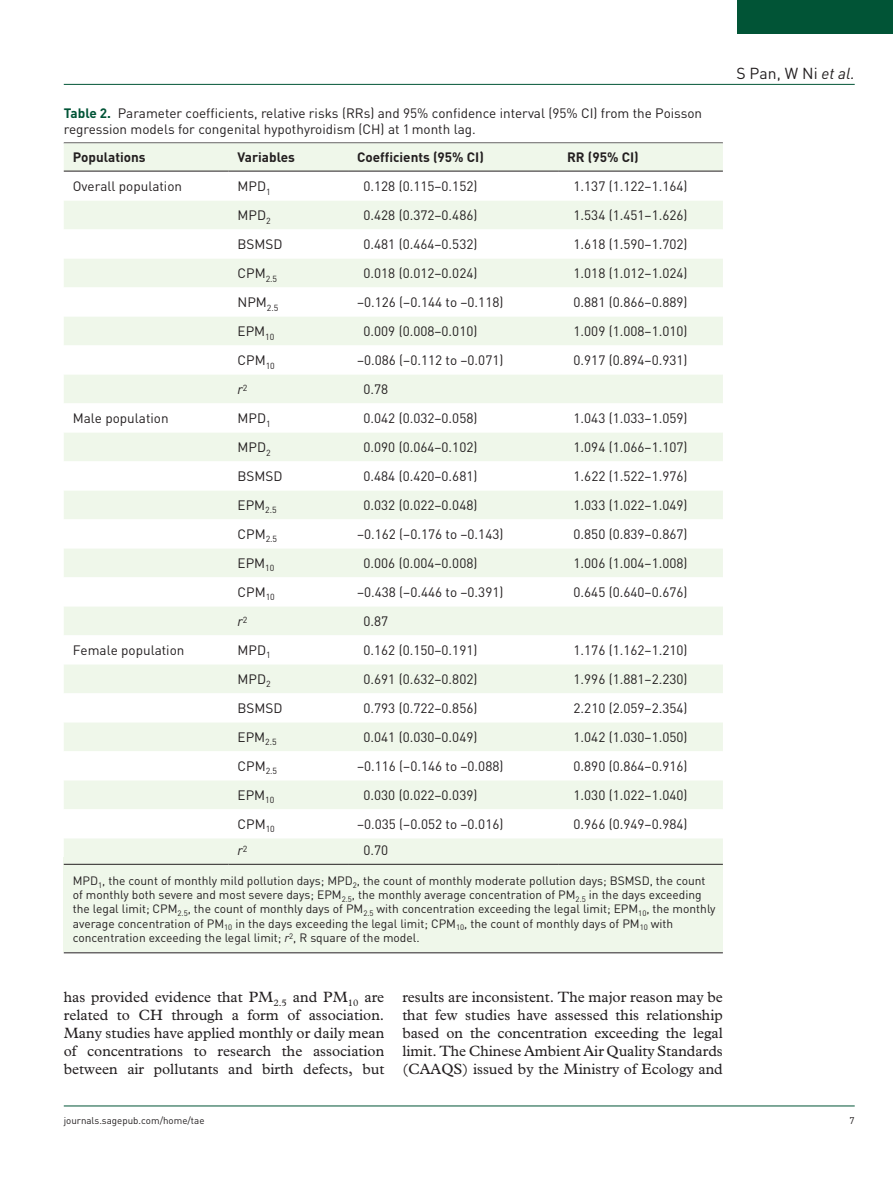
<style>
.page{position:relative;width:893px;height:1191px;background:#fff}
.page>*{position:absolute;margin:0;border:0;box-sizing:border-box;transform-origin:0 0}
.t1{font:15.75px "DIN";color:#231f20}
.t2{font:15px/18px "Plantin Std";color:#231f20;text-align:justify}
.t3{font:13.5px/15.8px "DIN";color:#231f20}
.t4{font:700 13.5px "DIN";color:#231f20}
.t5{font:italic 13.5px "DIN";color:#231f20}
.t6{font:12px/14.2px "DIN";color:#231f20}
.t7{font:9.75px "DIN";color:#231f20}
.s1{font-weight:700;color:#015436}
.s2{font-style:italic}
</style>
<div class="page">
<hr style="left:64px;top:84px;width:791px;height:1px;background:#015436">
<hr style="left:64px;top:1105px;width:791px;height:1px;background:#015436">
<div style="left:738px;top:0;width:155px;height:34px;background:#015436"></div>
<div style="left:64px;top:857px;width:659px;height:94px;background:#eff7ea"></div>
<hr style="left:64px;top:952px;width:659px;height:1px;background:#231f20">
<svg style="left:64px;top:143px;width:659px;height:721px;background:#ecf4e7"></svg>
<svg style="left:64px;top:172px;width:659px;height:666px"></svg>
<hr style="left:64px;top:171px;width:165px;height:1px;background:#231f20">
<hr style="left:229px;top:171px;width:119px;height:1px;background:#231f20">
<hr style="left:348px;top:171px;width:210px;height:1px;background:#231f20">
<hr style="left:558px;top:171px;width:165px;height:1px;background:#231f20">
<hr style="left:64px;top:864px;width:165px;height:1px;background:#231f20">
<hr style="left:229px;top:864px;width:119px;height:1px;background:#231f20">
<hr style="left:348px;top:864px;width:210px;height:1px;background:#231f20">
<hr style="left:558px;top:864px;width:165px;height:1px;background:#231f20">
<p class="t3" style="left:64px;top:105px;width:640px"><span class="s1">Table 2.</span> Parameter coefficients, relative risks (RRs) and 95% confidence interval (95% CI) from the Poisson regression models for congenital hypothyroidism (CH) at 1month lag.</p>
<p class="t4" style="left:73px;top:148px;width:74px">Populations</p>
<p class="t4" style="left:238px;top:148px;width:59px">Variables</p>
<p class="t4" style="left:357px;top:148px;width:128px">Coefficients (95% CI)</p>
<p class="t4" style="left:567px;top:148px;width:73px">RR (95% CI)</p>
<p class="t3" style="left:73px;top:178px;width:111px">Overall population</p>
<p class="t3" style="left:238px;top:178px;width:35px">MPD<sub>1</sub></p>
<p class="t3" style="left:363px;top:178px;width:115px">0.128 (0.115–0.152)</p>
<p class="t3" style="left:574px;top:178px;width:115px">1.137 (1.122–1.164)</p>
<p class="t3" style="left:238px;top:207px;width:35px">MPD<sub>2</sub></p>
<p class="t3" style="left:363px;top:207px;width:115px">0.428 (0.372–0.486)</p>
<p class="t3" style="left:574px;top:207px;width:115px">1.534 (1.451–1.626)</p>
<p class="t3" style="left:238px;top:236px;width:46px">BSMSD</p>
<p class="t3" style="left:363px;top:236px;width:115px">0.481 (0.464–0.532)</p>
<p class="t3" style="left:574px;top:236px;width:115px">1.618 (1.590–1.702)</p>
<p class="t3" style="left:238px;top:265px;width:41px">CPM<sub>2.5</sub></p>
<p class="t3" style="left:363px;top:265px;width:115px">0.018 (0.012–0.024)</p>
<p class="t3" style="left:574px;top:265px;width:115px">1.018 (1.012–1.024)</p>
<p class="t3" style="left:238px;top:294px;width:42px">NPM<sub>2.5</sub></p>
<p class="t3" style="left:357px;top:294px;width:148px">–0.126 (–0.144 to –0.118)</p>
<p class="t3" style="left:574px;top:294px;width:115px">0.881 (0.866–0.889)</p>
<p class="t3" style="left:238px;top:323px;width:38px">EPM<sub>10</sub></p>
<p class="t3" style="left:363px;top:323px;width:115px">0.009 (0.008–0.010)</p>
<p class="t3" style="left:574px;top:323px;width:115px">1.009 (1.008–1.010)</p>
<p class="t3" style="left:238px;top:352px;width:39px">CPM<sub>10</sub></p>
<p class="t3" style="left:357px;top:352px;width:148px">–0.086 (–0.112 to –0.071)</p>
<p class="t3" style="left:574px;top:352px;width:115px">0.917 (0.894–0.931)</p>
<p class="t5" style="left:238px;top:381px;width:11px">r<sup>2</sup></p>
<p class="t3" style="left:363px;top:381px;width:26px">0.78</p>
<p class="t3" style="left:73px;top:410px;width:97px">Male population</p>
<p class="t3" style="left:238px;top:410px;width:35px">MPD<sub>1</sub></p>
<p class="t3" style="left:363px;top:410px;width:115px">0.042 (0.032–0.058)</p>
<p class="t3" style="left:574px;top:410px;width:115px">1.043 (1.033–1.059)</p>
<p class="t3" style="left:238px;top:439px;width:35px">MPD<sub>2</sub></p>
<p class="t3" style="left:363px;top:439px;width:115px">0.090 (0.064–0.102)</p>
<p class="t3" style="left:574px;top:439px;width:115px">1.094 (1.066–1.107)</p>
<p class="t3" style="left:238px;top:468px;width:46px">BSMSD</p>
<p class="t3" style="left:363px;top:468px;width:115px">0.484 (0.420–0.681)</p>
<p class="t3" style="left:574px;top:468px;width:115px">1.622 (1.522–1.976)</p>
<p class="t3" style="left:238px;top:497px;width:41px">EPM<sub>2.5</sub></p>
<p class="t3" style="left:363px;top:497px;width:115px">0.032 (0.022–0.048)</p>
<p class="t3" style="left:574px;top:497px;width:115px">1.033 (1.022–1.049)</p>
<p class="t3" style="left:238px;top:526px;width:41px">CPM<sub>2.5</sub></p>
<p class="t3" style="left:357px;top:526px;width:148px">–0.162 (–0.176 to –0.143)</p>
<p class="t3" style="left:574px;top:526px;width:115px">0.850 (0.839–0.867)</p>
<p class="t3" style="left:238px;top:555px;width:38px">EPM<sub>10</sub></p>
<p class="t3" style="left:363px;top:555px;width:115px">0.006 (0.004–0.008)</p>
<p class="t3" style="left:574px;top:555px;width:115px">1.006 (1.004–1.008)</p>
<p class="t3" style="left:238px;top:584px;width:39px">CPM<sub>10</sub></p>
<p class="t3" style="left:357px;top:584px;width:148px">–0.438 (–0.446 to –0.391)</p>
<p class="t3" style="left:574px;top:584px;width:115px">0.645 (0.640–0.676)</p>
<p class="t5" style="left:238px;top:613px;width:11px">r<sup>2</sup></p>
<p class="t3" style="left:363px;top:613px;width:26px">0.87</p>
<p class="t3" style="left:73px;top:642px;width:113px">Female population</p>
<p class="t3" style="left:238px;top:642px;width:35px">MPD<sub>1</sub></p>
<p class="t3" style="left:363px;top:642px;width:115px">0.162 (0.150–0.191)</p>
<p class="t3" style="left:574px;top:642px;width:115px">1.176 (1.162–1.210)</p>
<p class="t3" style="left:238px;top:671px;width:35px">MPD<sub>2</sub></p>
<p class="t3" style="left:363px;top:671px;width:115px">0.691 (0.632–0.802)</p>
<p class="t3" style="left:574px;top:671px;width:115px">1.996 (1.881–2.230)</p>
<p class="t3" style="left:238px;top:700px;width:46px">BSMSD</p>
<p class="t3" style="left:363px;top:700px;width:115px">0.793 (0.722–0.856)</p>
<p class="t3" style="left:574px;top:700px;width:115px">2.210 (2.059–2.354)</p>
<p class="t3" style="left:238px;top:729px;width:41px">EPM<sub>2.5</sub></p>
<p class="t3" style="left:363px;top:729px;width:115px">0.041 (0.030–0.049)</p>
<p class="t3" style="left:574px;top:729px;width:115px">1.042 (1.030–1.050)</p>
<p class="t3" style="left:238px;top:758px;width:41px">CPM<sub>2.5</sub></p>
<p class="t3" style="left:357px;top:758px;width:148px">–0.116 (–0.146 to –0.088)</p>
<p class="t3" style="left:574px;top:758px;width:115px">0.890 (0.864–0.916)</p>
<p class="t3" style="left:238px;top:787px;width:38px">EPM<sub>10</sub></p>
<p class="t3" style="left:363px;top:787px;width:115px">0.030 (0.022–0.039)</p>
<p class="t3" style="left:574px;top:787px;width:115px">1.030 (1.022–1.040)</p>
<p class="t3" style="left:238px;top:816px;width:39px">CPM<sub>10</sub></p>
<p class="t3" style="left:357px;top:816px;width:148px">–0.035 (–0.052 to –0.016)</p>
<p class="t3" style="left:574px;top:816px;width:115px">0.966 (0.949–0.984)</p>
<p class="t5" style="left:238px;top:842px;width:11px">r<sup>2</sup></p>
<p class="t3" style="left:363px;top:842px;width:26px">0.70</p>
<p class="t6" style="left:73px;top:873px;width:644px">MPD<sub>1</sub>, the count of monthly mild pollution days; MPD<sub>2</sub>, the count of monthly moderate pollution days; BSMSD, the count of monthly both severe and most severe days; EPM<sub>2.5</sub>, the monthly average concentration of PM<sub>2.5</sub> in the days exceeding the legal limit; CPM<sub>2.5</sub>, the count of monthly days of PM<sub>2.5</sub> with concentration exceeding the legal limit; EPM<sub>10</sub>, the monthly average concentration of PM<sub>10</sub> in the days exceeding the legal limit; CPM<sub>10</sub>, the count of monthly days of PM<sub>10</sub> with concentration exceeding the legal limit; <span class="s2">r</span><sup>2</sup>, R square of the model.</p>
<p class="t1" style="left:736px;top:63px;width:120px">S Pan, W Ni <span class="s2">et al.</span></p>
<p class="t2" style="left:64px;top:988px;width:322px">has provided evidence that PM<sub>2.5</sub> and PM<sub>10</sub> are related to CH through a form of association.<br>Many studies have applied monthly or daily mean of concentrations to research the association between air pollutants and birth defects, but</p>
<p class="t2" style="left:402px;top:988px;width:322px">results are inconsistent. The major reason may be that few studies have assessed this relationship based on the concentration exceeding the legal limit. The Chinese Ambient Air Quality Standards (CAAQS) issued by the Ministry of Ecology and</p>
<p class="t7" style="left:64px;top:1114px;width:142px">journals.sagepub.com/home/tae</p>
<p class="t7" style="left:850px;top:1114px;width:7px">7</p>
</div>
